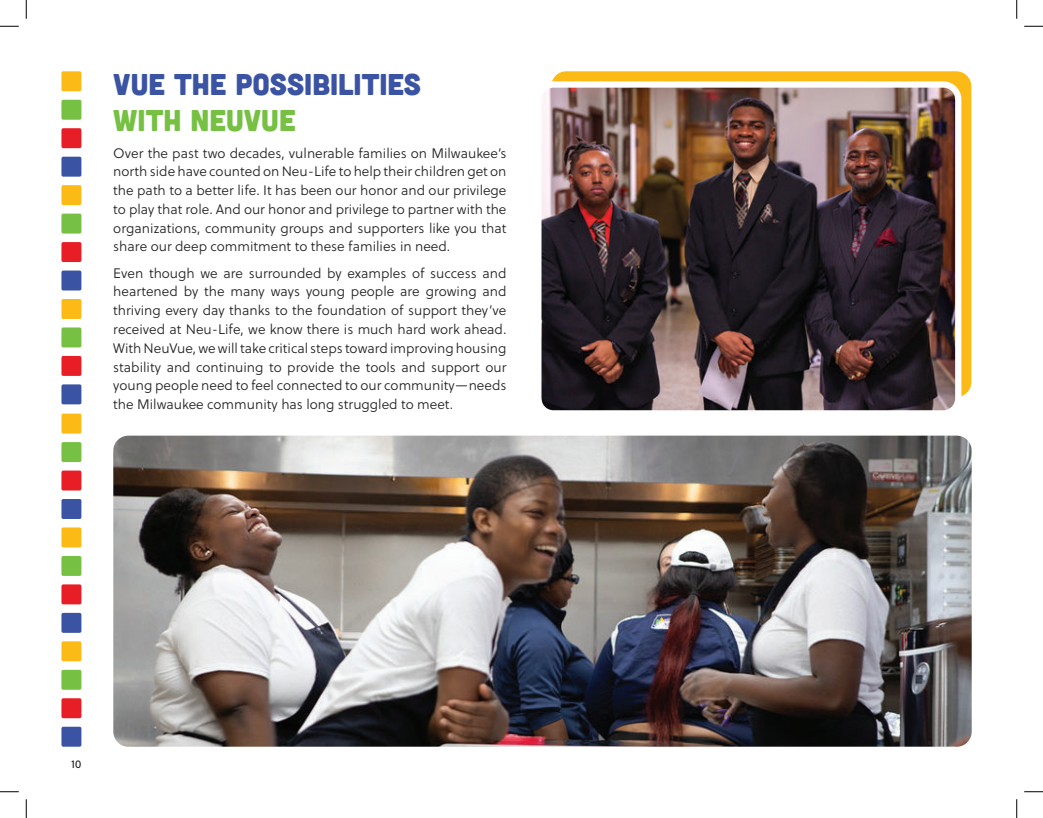
<style>
.page{position:relative;width:1043px;height:818px;background:#fff}
.page>*{position:absolute;margin:0;border:0;box-sizing:border-box;transform-origin:0 0}
.t1{font:30px "Cubano";color:#3a53a3}
.t2{font:30px "Cubano";color:#76c043}
.t3{font:13.75px/18.8px "Soleil Lt";color:#231f20;text-align:justify}
.t4{font:11.25px "Soleil";color:#231f20}
</style>
<div class="page">
<div style="left:551px;top:71px;width:420px;height:326px;background:#fcba17;border-radius:15px"></div>
<img style="left:542px;top:88px;width:412px;height:321px">
<div style="left:535px;top:81px;width:426px;height:335px;border:6px solid #fff;border-radius:15px"></div>
<img style="left:113px;top:435px;width:858px;height:311px">
<div style="left:61px;top:71px;width:20px;height:20px;background:#fcba17;border-radius:2px"></div>
<div style="left:61px;top:100px;width:20px;height:20px;background:#76c043;border-radius:2px"></div>
<div style="left:61px;top:128px;width:20px;height:20px;background:#e81e26;border-radius:2px"></div>
<div style="left:61px;top:157px;width:20px;height:20px;background:#3a53a3;border-radius:2px"></div>
<div style="left:61px;top:185px;width:20px;height:20px;background:#fcba17;border-radius:2px"></div>
<div style="left:61px;top:213px;width:20px;height:20px;background:#76c043;border-radius:2px"></div>
<div style="left:61px;top:242px;width:20px;height:20px;background:#e81e26;border-radius:2px"></div>
<div style="left:61px;top:270px;width:20px;height:20px;background:#3a53a3;border-radius:2px"></div>
<div style="left:61px;top:299px;width:20px;height:20px;background:#fcba17;border-radius:2px"></div>
<div style="left:61px;top:327px;width:20px;height:20px;background:#76c043;border-radius:2px"></div>
<div style="left:61px;top:356px;width:20px;height:20px;background:#e81e26;border-radius:2px"></div>
<div style="left:61px;top:384px;width:20px;height:20px;background:#3a53a3;border-radius:2px"></div>
<div style="left:61px;top:413px;width:20px;height:20px;background:#fcba17;border-radius:2px"></div>
<div style="left:61px;top:442px;width:20px;height:20px;background:#76c043;border-radius:2px"></div>
<div style="left:61px;top:470px;width:20px;height:20px;background:#e81e26;border-radius:2px"></div>
<div style="left:61px;top:499px;width:20px;height:20px;background:#3a53a3;border-radius:2px"></div>
<div style="left:61px;top:527px;width:20px;height:20px;background:#fcba17;border-radius:2px"></div>
<div style="left:61px;top:556px;width:20px;height:20px;background:#76c043;border-radius:2px"></div>
<div style="left:61px;top:584px;width:20px;height:20px;background:#e81e26;border-radius:2px"></div>
<div style="left:61px;top:613px;width:20px;height:19px;background:#3a53a3;border-radius:2px"></div>
<div style="left:61px;top:641px;width:20px;height:20px;background:#fcba17;border-radius:2px"></div>
<div style="left:61px;top:669px;width:20px;height:20px;background:#76c043;border-radius:2px"></div>
<div style="left:61px;top:698px;width:20px;height:20px;background:#e81e26;border-radius:2px"></div>
<div style="left:61px;top:726px;width:20px;height:20px;background:#3a53a3;border-radius:2px"></div>
<svg style="left:0;top:25px;width:19px;height:2px"></svg>
<svg style="left:1024px;top:25px;width:18px;height:2px"></svg>
<svg style="left:0;top:791px;width:19px;height:1px"></svg>
<svg style="left:1024px;top:791px;width:18px;height:1px"></svg>
<svg style="left:25px;top:0;width:2px;height:19px"></svg>
<svg style="left:25px;top:799px;width:2px;height:19px"></svg>
<svg style="left:1016px;top:0;width:1px;height:19px"></svg>
<svg style="left:1016px;top:799px;width:1px;height:19px"></svg>
<h1 class="t1" style="left:113px;top:65px;width:309px">VUE THE POSSIBILITIES</h1>
<h1 class="t2" style="left:113px;top:101px;width:184px">WITH NEUVUE</h1>
<p class="t3" style="left:113px;top:143px;width:395px">Over the past two decades, vulnerable families on Milwaukee’s north side have counted on Neu-Life to help their children get on the path to a better life. It has been our honor and our privilege to play that role. And our honor and privilege to partner with the organizations, community groups and supporters like you that share our deep commitment to these families in need.</p>
<p class="t3" style="left:113px;top:263px;width:395px">Even though we are surrounded by examples of success and heartened by the many ways young people are growing and thriving every day thanks to the foundation of support they’ve received at Neu-Life, we know there is much hard work ahead.<br>With NeuVue, we will take critical steps toward improving housing stability and continuing to provide the tools and support our young people need to feel connected to our community—needs the Milwaukee community has long struggled to meet.</p>
<p class="t4" style="left:71px;top:755px;width:12px">10</p>
</div>
